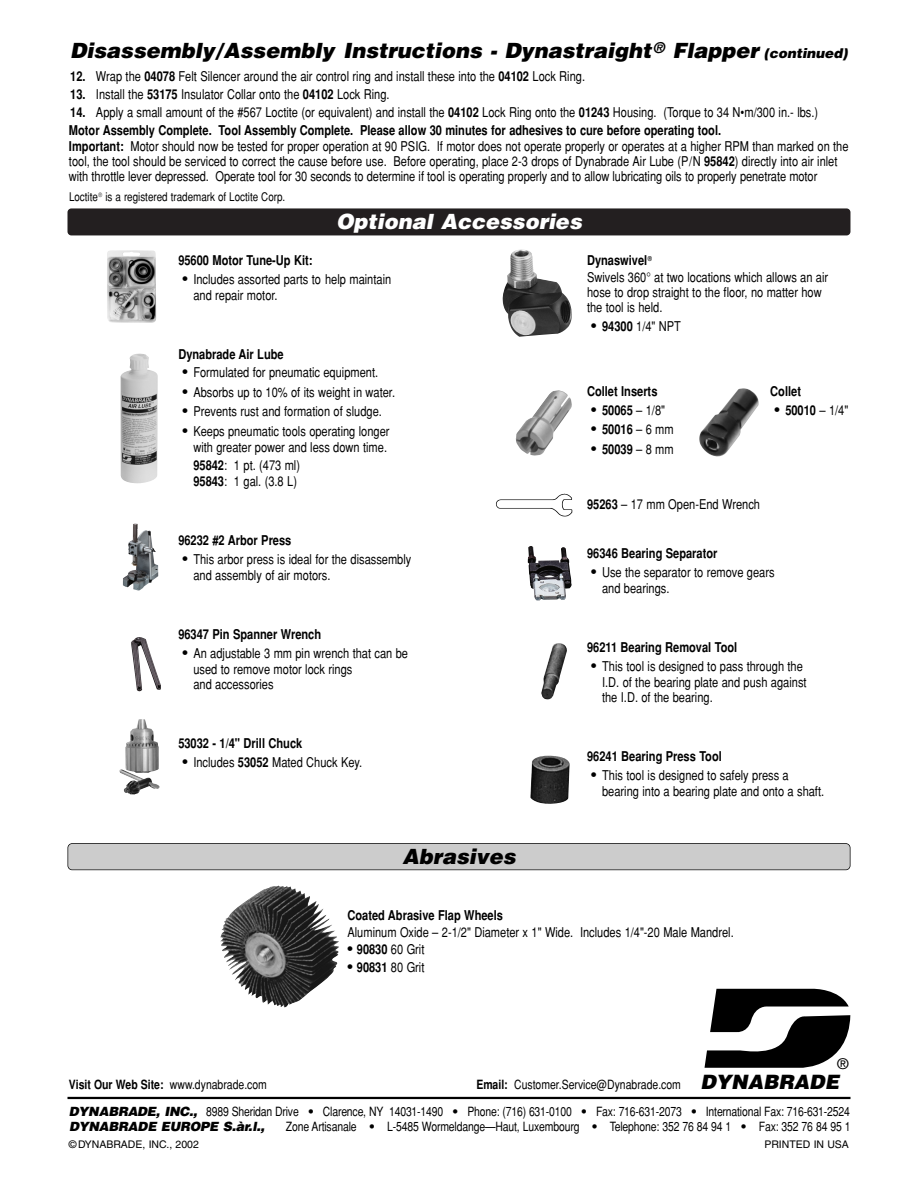
<style>
.page{position:relative;width:918px;height:1188px;background:#fff}
.page>*{position:absolute;margin:0;border:0;box-sizing:border-box;transform-origin:0 0}
.t1{font:italic 900 21px "Helvetica";color:#000}
.t2{font:italic 900 21px "Helvetica";color:#fff}
.t3{font:italic 900 19.8px "Helvetica";color:#000}
.t4{font:14.85px "Helvetica";color:#000}
.t5{font:condensed 13.5px/15.6px "Helvetica";color:#000}
.t6{font:700 condensed 13.5px/18px "Helvetica";color:#000}
.t7{font:condensed 12.75px/15.3px "Helvetica";letter-spacing:-.01em;color:#000}
.t8{font:condensed 12px "Helvetica";color:#000}
.t9{font:10.5px "Helvetica";color:#000}
.s1{font-size:13.5px}
.s2{font-weight:700}
.s3{font-weight:400}
.s4{font-stretch:normal;font-size:15px}
.s5{font-weight:400;font-stretch:normal;font-size:15px}
.s6{font-weight:900;font-style:italic;font-stretch:normal}
.s7{font-weight:900;font-stretch:normal}
</style>
<div class="page">
<div style="left:68px;top:208px;width:782px;height:27px;background:#231f20;border-radius:4px"></div>
<div style="left:68px;top:844px;width:782px;height:25px;background:#ccc;border-radius:4px"></div>
<div style="left:68px;top:843px;width:782px;height:27px;border:2px solid #000;border-radius:5px"></div>
<img style="left:503px;top:250px;width:69px;height:87px">
<img style="left:496px;top:493px;width:77px;height:24px">
<img style="left:107px;top:250px;width:49px;height:73px">
<img style="left:121px;top:354px;width:37px;height:129px">
<img style="left:125px;top:719px;width:34px;height:50px">
<img style="left:119px;top:769px;width:41px;height:26px">
<img style="left:516px;top:390px;width:56px;height:65px">
<svg style="left:705px;top:989px;width:145px;height:79px"></svg>
<hr style="left:68px;top:1097px;width:782px;height:2px;background:#000">
<img style="left:699px;top:388px;width:60px;height:68px">
<img style="left:220px;top:886px;width:119px;height:121px">
<img style="left:123px;top:523px;width:35px;height:67px">
<img style="left:528px;top:546px;width:44px;height:54px">
<img style="left:131px;top:637px;width:30px;height:54px">
<img style="left:541px;top:643px;width:26px;height:57px">
<img style="left:530px;top:756px;width:40px;height:48px">
<h1 class="t1" style="left:70px;top:43px;width:779px">Disassembly/Assembly Instructions - Dynastraight<sup>®</sup> Flapper <span class="s1">(continued)</span></h1>
<p class="t5" style="left:70px;top:70px;width:516px"><span class="s2">12.</span> Wrap the <span class="s2">04078</span> Felt Silencer around the air control ring and install these into the <span class="s2">04102</span> Lock Ring.</p>
<p class="t5" style="left:70px;top:88px;width:321px"><span class="s2">13.</span> Install the <span class="s2">53175</span> Insulator Collar onto the <span class="s2">04102</span> Lock Ring.</p>
<p class="t6" style="left:69px;top:105px;width:751px">14. <span class="s3">Apply a small amount of the #567 Loctite (or equivalent) and install the</span> 04102 <span class="s3">Lock Ring onto the</span> 01243 <span class="s3">Housing. (Torque to 34 N•m/300 in.- lbs.)<br></span>Motor Assembly Complete. Tool Assembly Complete. Please allow 30 minutes for adhesives to cure before operating tool.</p>
<p class="t5" style="left:69px;top:141px;width:781px;line-height:15px"><span class="s2">Important:</span> Motor should now be tested for proper operation at 90 PSIG. If motor does not operate properly or operates at a higher RPM than marked on the tool, the tool should be serviced to correct the cause before use. Before operating, place 2-3 drops of Dynabrade Air Lube (P/N <span class="s2">95842</span>) directly into air inlet with throttle lever depressed. Operate tool for 30 seconds to determine if tool is operating properly and to allow lubricating oils to properly penetrate motor</p>
<p class="t8" style="left:69px;top:193px;width:218px">Loctite<sup>®</sup> is a registered trademark of Loctite Corp.</p>
<h1 class="t2" style="left:336px;top:214px;width:247px">Optional Accessories</h1>
<p class="t6" style="left:178px;top:253px;width:136px">95600 Motor Tune-Up Kit:</p>
<p class="t5" style="left:193px;top:273px;width:199px;text-indent:-11px"><span class="s4">•</span> Includes assorted parts to help maintain and repair motor.</p>
<p class="t6" style="left:178px;top:346px;width:107px">Dynabrade Air Lube</p>
<p class="t5" style="left:182px;top:366px;width:197px"><span class="s4">•</span> Formulated for pneumatic equipment.</p>
<p class="t5" style="left:182px;top:386px;width:214px"><span class="s4">•</span> Absorbs up to 10% of its weight in water.</p>
<p class="t5" style="left:182px;top:405px;width:201px"><span class="s4">•</span> Prevents rust and formation of sludge.</p>
<p class="t5" style="left:182px;top:425px;width:209px;text-align:right"><span class="s4">•</span> Keeps pneumatic tools operating longer with greater power and less down time.</p>
<p class="t5" style="left:193px;top:458px;width:108px;line-height:16.5px"><span class="s2">95842</span>: 1 pt. (473 ml)<br><span class="s2">95843</span>: 1 gal. (3.8 L)</p>
<p class="t5" style="left:587px;top:254px;width:243px"><span class="s2">Dynaswivel</span><sup>®<br></sup>Swivels 360° at two locations which allows an air hose to drop straight to the floor, no matter how the tool is held.</p>
<p class="t5" style="left:591px;top:319px;width:91px"><span class="s4">•</span> <span class="s2">94300</span> 1/4" NPT</p>
<p class="t6" style="left:587px;top:384px;width:72px">Collet Inserts</p>
<p class="t6" style="left:591px;top:403px;width:75px"><span class="s5">•</span> 50065 <span class="s3">– 1/8"</span></p>
<p class="t6" style="left:591px;top:422px;width:84px"><span class="s5">•</span> 50016 <span class="s3">– 6 mm</span></p>
<p class="t6" style="left:591px;top:442px;width:84px"><span class="s5">•</span> 50039 <span class="s3">– 8 mm</span></p>
<p class="t6" style="left:770px;top:384px;width:32px">Collet</p>
<p class="t6" style="left:774px;top:403px;width:75px"><span class="s5">•</span> 50010 <span class="s3">– 1/4"</span></p>
<p class="t5" style="left:587px;top:497px;width:174px"><span class="s2">95263</span> – 17 mm Open-End Wrench</p>
<p class="t6" style="left:178px;top:533px;width:115px">96232 #2 Arbor Press</p>
<p class="t5" style="left:193px;top:553px;width:220px;text-indent:-11px"><span class="s4">•</span> This arbor press is ideal for the disassembly and assembly of air motors.</p>
<p class="t6" style="left:587px;top:546px;width:132px">96346 Bearing Separator</p>
<p class="t5" style="left:602px;top:566px;width:174px;text-indent:-11px"><span class="s4">•</span> Use the separator to remove gears and bearings.</p>
<p class="t6" style="left:178px;top:627px;width:144px">96347 Pin Spanner Wrench</p>
<p class="t5" style="left:193px;top:647px;width:216px;text-indent:-11px"><span class="s4">•</span> An adjustable 3 mm pin wrench that can be used to remove motor lock rings<br>and accessories</p>
<p class="t6" style="left:178px;top:736px;width:125px">53032 - 1/4" Drill Chuck</p>
<p class="t5" style="left:182px;top:756px;width:181px"><span class="s4">•</span> Includes <span class="s2">53052</span> Mated Chuck Key.</p>
<h1 class="t1" style="left:402px;top:849px;width:115px">Abrasives</h1>
<p class="t6" style="left:587px;top:640px;width:152px">96211 Bearing Removal Tool</p>
<p class="t5" style="left:602px;top:660px;width:206px;text-indent:-11px"><span class="s4">•</span> This tool is designed to pass through the<br>I.D. of the bearing plate and push against the I.D. of the bearing.</p>
<p class="t6" style="left:587px;top:749px;width:136px">96241 Bearing Press Tool</p>
<p class="t5" style="left:602px;top:769px;width:224px;text-indent:-11px"><span class="s4">•</span> This tool is designed to safely press a bearing into a bearing plate and onto a shaft.</p>
<p class="t6" style="left:347px;top:908px;width:157px">Coated Abrasive Flap Wheels</p>
<p class="t5" style="left:347px;top:925px;width:388px">Aluminum Oxide – 2-1/2" Diameter x 1" Wide. Includes 1/4"-20 Male Mandrel.</p>
<p class="t5" style="left:347px;top:943px;width:79px"><span class="s4">•</span> <span class="s2">90830</span> 60 Grit</p>
<p class="t5" style="left:347px;top:961px;width:79px"><span class="s4">•</span> <span class="s2">90831</span> 80 Grit</p>
<p class="t4" style="left:837px;top:1059px;width:12px">®</p>
<p class="t7" style="left:69px;top:1105px;width:783px"><span class="s6">DYNABRADE, INC.,</span> 8989 Sheridan Drive <span class="s7">•</span> Clarence, NY 14031-1490 <span class="s7">•</span> Phone: (716) 631-0100 <span class="s7">•</span> Fax: 716-631-2073 <span class="s7">•</span> International Fax: 716-631-2524<br><span class="s6">DYNABRADE EUROPE S.àr.l.,</span></p>
<h2 class="t3" style="left:700px;top:1074px;width:140px">DYNABRADE</h2>
<p class="t7" style="left:69px;top:1078px;width:199px"><span class="s2">Visit Our Web Site:</span> www.dynabrade.com</p>
<p class="t7" style="left:476px;top:1078px;width:206px"><span class="s2">Email:</span> Customer.Service@Dynabrade.com</p>
<p class="t7" style="left:286px;top:1120px;width:566px">Zone Artisanale <span class="s7">•</span> L-5485 Wormeldange—Haut, Luxembourg <span class="s7">•</span> Telephone: 352 76 84 94 1 <span class="s7">•</span> Fax: 352 76 84 95 1</p>
<p class="t9" style="left:69px;top:1141px;width:131px">©DYNABRADE, INC., 2002</p>
<p class="t9" style="left:764px;top:1141px;width:86px">PRINTED IN USA</p>
</div>
